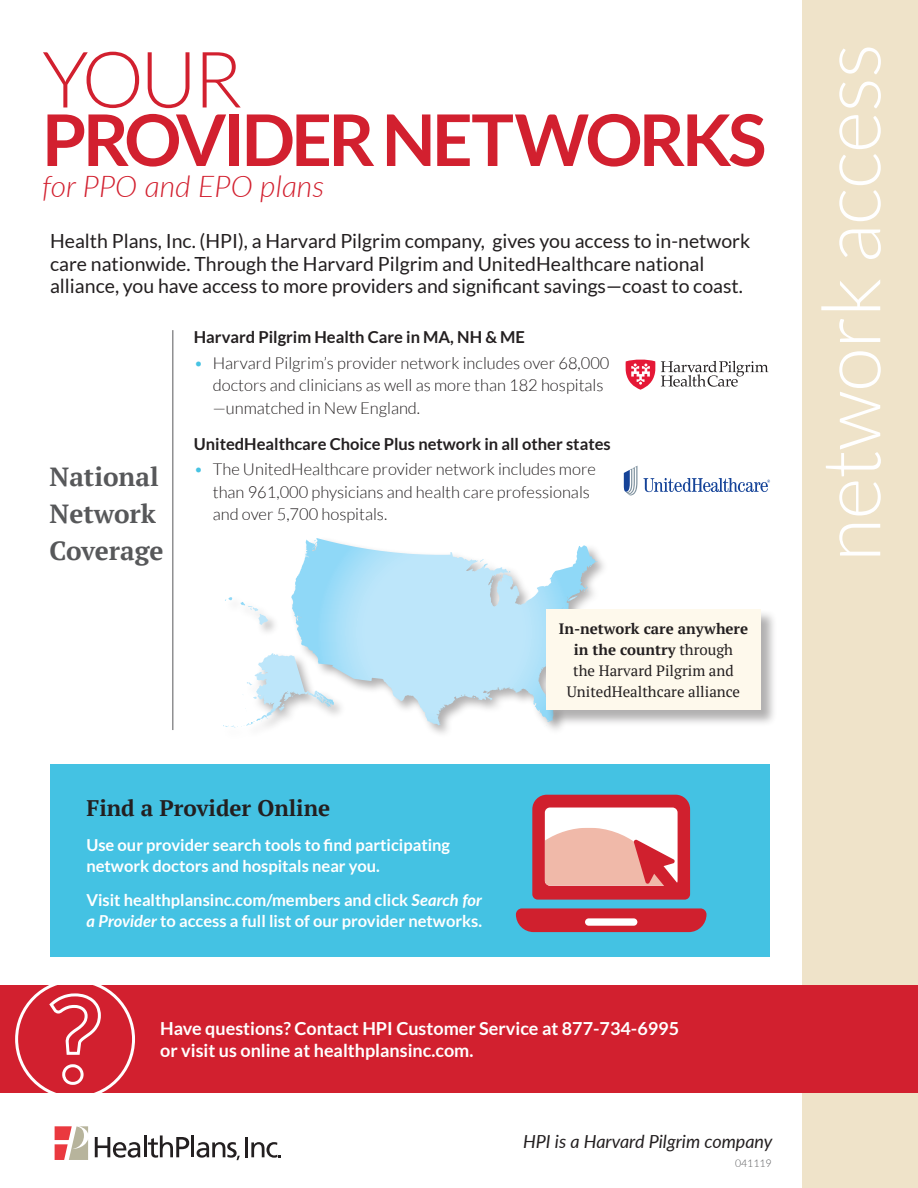
<style>
.page{position:relative;width:918px;height:1188px;background:#fff}
.page>*{position:absolute;margin:0;border:0;box-sizing:border-box;transform-origin:0 0}
.Bar_Heading{font:300 81px "Lato";letter-spacing:-.01em;color:#fff}
.t1{font:300 78px "Lato";color:#d2202f}
.t2{font:700 71.25px "Lato";letter-spacing:-.05em;color:#d2202f}
.t3{font:italic 300 30px "Lato";color:#d2202f}
.t4{font:700 26.25px/37px "PT Serif";color:#57585a}
.t5{font:700 22.5px "PT Serif";color:#231f20}
.t6{font:19.5px/22.5px "Lato";color:#231f20}
.t7{font:700 18px/21.6px "Lato";color:#fff}
.HPHC_slogan{font:italic 18px "Lato";color:#231f20}
.t8{font:300 16.5px/22.5px "Lato";color:#231f20}
.t9{font:700 16.5px/21px "Lato";color:#fff}
.Purple_Bullet_List{font:700 16.5px "Lato";color:#231f20}
.t10{font:15px/21px "PT Serif";color:#231f20;text-align:center}
.t11{font:300 10.5px "Lato";color:#57585a}
.s1{color:#47c3e3}
.s2{font-weight:700}
.s3{font-style:italic}
</style>
<div class="page">
<div style="left:50px;top:765px;width:720px;height:192px;background:#44c2e3"></div>
<div style="left:222px;top:536px;width:387px;height:204px;background:#231f20;opacity:.35"></div>
<svg style="left:225px;top:597px;width:43px;height:28px"></svg>
<svg style="left:254px;top:653px;width:20px;height:52px"></svg>
<svg style="left:539px;top:713px;width:16px;height:15px"></svg>
<svg style="left:568px;top:595px;width:10px;height:7px"></svg>
<svg style="left:480px;top:559px;width:8px;height:8px"></svg>
<svg style="left:473px;top:697px;width:6px;height:3px"></svg>
<svg style="left:439px;top:707px;width:6px;height:16px"></svg>
<svg style="left:291px;top:538px;width:42px;height:127px"></svg>
<svg style="left:490px;top:688px;width:17px;height:5px"></svg>
<div style="left:546px;top:610px;width:231px;height:117px;background:#231f20;opacity:.35"></div>
<div style="left:546px;top:609px;width:215px;height:101px;background:#fef9ec"></div>
<hr style="left:172px;top:330px;width:1px;height:400px;background:#57585a">
<svg style="left:626px;top:360px;width:142px;height:30px"></svg>
<svg style="left:643px;top:478px;width:127px;height:14px"></svg>
<svg style="left:624px;top:466px;width:13px;height:29px"></svg>
<svg style="left:516px;top:908px;width:191px;height:24px;background:#c72938"></svg>
<div style="left:585px;top:918px;width:52px;height:8px;background:#fff;border-radius:4px"></div>
<svg style="left:532px;top:795px;width:158px;height:105px;background:#e38a8b"></svg>
<svg style="left:55px;top:1126px;width:33px;height:34px"></svg>
<svg style="left:95px;top:1137px;width:45px;height:21px"></svg>
<hr style="left:144px;top:1135px;width:2px;height:22px;background:#231f20">
<svg style="left:148px;top:1135px;width:41px;height:23px"></svg>
<hr style="left:191px;top:1135px;width:3px;height:22px;background:#231f20">
<svg style="left:197px;top:1142px;width:43px;height:18px"></svg>
<hr style="left:245px;top:1137px;width:3px;height:20px;background:#231f20">
<svg style="left:251px;top:1142px;width:30px;height:16px"></svg>
<div style="left:803px;top:0;width:115px;height:1188px;background:#efe3c9"></div>
<div style="left:0;top:985px;width:918px;height:108px;background:#d2202f"></div>
<svg style="left:49px;top:993px;width:52px;height:92px"></svg>
<div style="left:15px;top:979px;width:120px;height:120px;border:3px solid #fff;border-radius:50%"></div>
<p class="t1" style="left:42px;top:38px;width:202px">YOUR</p>
<p class="t2" style="left:42px;top:99px;width:726px">PROVIDER NETWORKS</p>
<p class="t3" style="left:42px;top:165px;width:284px">for PPO and EPO plans</p>
<p class="t6" style="left:50px;top:230px;width:702px">Health Plans, Inc. (HPI), a Harvard Pilgrim company, gives you access to in-network care nationwide. Through the Harvard Pilgrim and UnitedHealthcare national alliance, you have access to more providers and significant savings—coast to coast.</p>
<p class="t4" style="left:50px;top:458px;width:116px">National<br>Network<br>Coverage</p>
<p class="Purple_Bullet_List" style="left:194px;top:328px;width:333px">Harvard Pilgrim Health Care in MA, NH &amp; ME</p>
<p class="t8" style="left:213px;top:352px;width:398px;text-indent:-19px"><span class="s1">•</span> Harvard Pilgrim’s provider network includes over 68,000 doctors and clinicians as well as more than 182 hospitals —unmatched in New England.</p>
<p class="Purple_Bullet_List" style="left:194px;top:434px;width:418px">UnitedHealthcare Choice Plus network in all other states</p>
<p class="t8" style="left:213px;top:458px;width:385px;text-indent:-19px"><span class="s1">•</span> The UnitedHealthcare provider network includes more than 961,000 physicians and health care professionals and over 5,700 hospitals.</p>
<p class="t10" style="left:559px;top:618px;width:191px"><span class="s2">In-network care anywhere in the country</span> through<br>the Harvard Pilgrim and<br>UnitedHealthcare alliance</p>
<p class="t5" style="left:86px;top:793px;width:245px">Find a Provider Online</p>
<p class="t9" style="left:86px;top:834px;width:365px">Use our provider search tools to find participating network doctors and hospitals near you.</p>
<p class="t9" style="left:86px;top:889px;width:397px">Visit healthplansinc.com/members and click <span class="s3">Search for a Provider</span> to access a full list of our provider networks.</p>
<p class="t7" style="left:160px;top:1018px;width:521px">Have questions? Contact HPI Customer Service at 877-734-6995 or visit us online at healthplansinc.com.</p>
<p class="HPHC_slogan" style="left:523px;top:1129px;width:251px">HPI is a Harvard Pilgrim company</p>
<p class="t11" style="left:735px;top:1157px;width:38px">041119</p>
<p class="Bar_Heading" style="left:808px;top:562px;width:520px;rotate:-90deg">network access</p>
</div>
